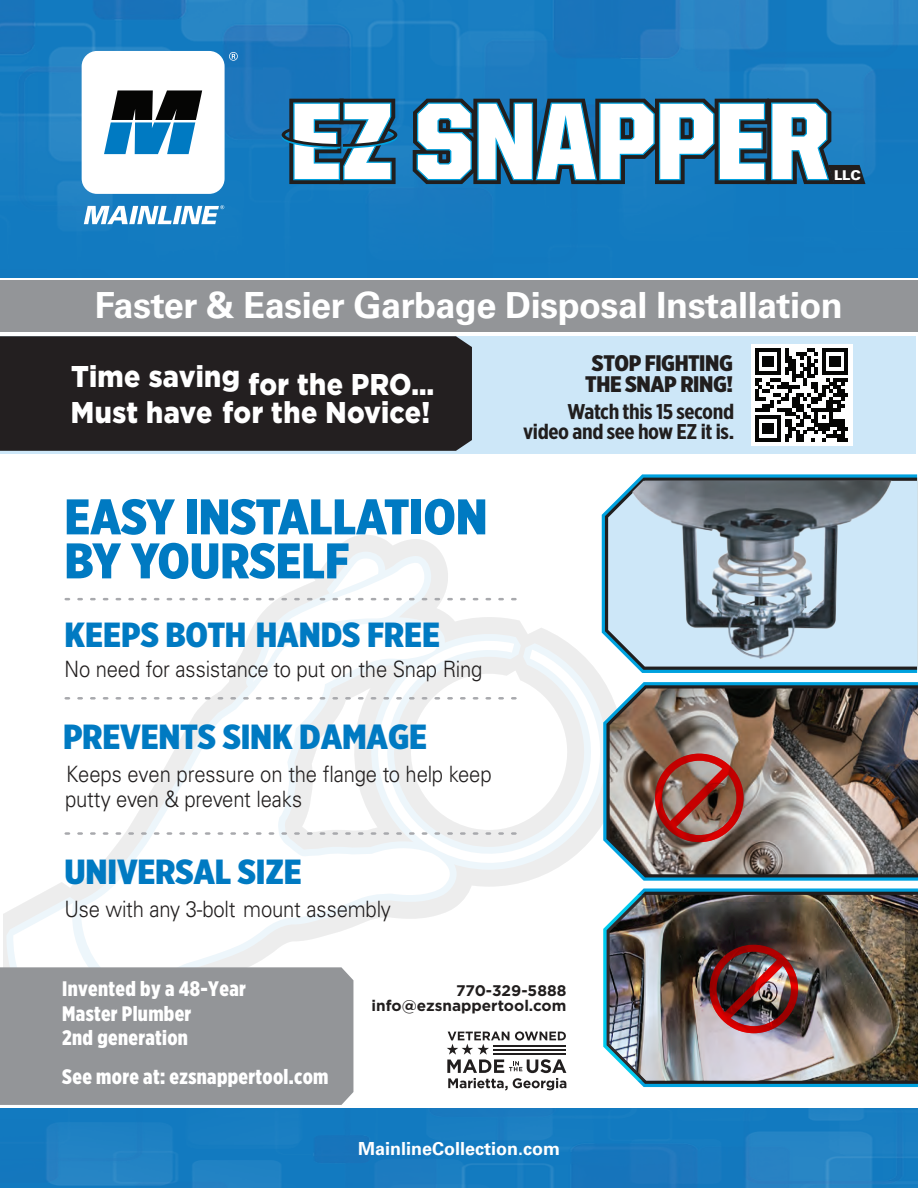
<style>
.page{position:relative;width:918px;height:1188px;background:#fff}
.page>*{position:absolute;margin:0;border:0;box-sizing:border-box;transform-origin:0 0}
.t1{font:900 49.95px/44px "Gotham X Narrow";color:#007ac2;scale:1.12 1}
.t2{font:700 36px "Univers LT Std";letter-spacing:-.015em;color:#fff}
.t3{font:900 34.95px "Gotham X Narrow";letter-spacing:-.005em;color:#007ac2;scale:1.12 1}
.t4{font:900 30px/36px "Gotham";letter-spacing:.01em;color:#fff;scale:.9 1}
.t5{font:300 22.5px/25.7px "Univers LT Std";letter-spacing:-.005em;color:#211e1e;scale:.9 1}
.t6{font:900 22.5px/21.6px "Gotham X Narrow";letter-spacing:-.015em;color:#211e1e;scale:1.12 1}
.t7{font:700 21.3px/20.2px "Gotham X Narrow";letter-spacing:-.02em;color:#211e1e;text-align:right;scale:1.07 1}
.t8{font:900 21px/24.9px "Gotham X Narrow";letter-spacing:.015em;color:#fff}
.t9{font:700 18px "Univers LT Std";color:#fff}
.t10{font:700 15.3px/15px "Gotham";color:#211e1e;text-align:right}
.t11{font:900 13.5px "Univers LT Std";color:#fff}
</style>
<div class="page">
<svg style="left:457px;top:617px;width:145px;height:270px"></svg>
<svg style="left:80px;top:693px;width:370px;height:303px"></svg>
<svg style="left:4px;top:882px;width:163px;height:85px"></svg>
<svg style="left:367px;top:630px;width:237px;height:244px"></svg>
<div style="left:0;top:967px;width:353px;height:138px;background:#939598"></div>
<div style="left:0;top:280px;width:918px;height:52px;background:#939598"></div>
<svg style="left:447px;top:1031px;width:119px;height:59px"></svg>
<div style="left:0;top:336px;width:916px;height:118px;background:#cde7f8"></div>
<div style="left:0;top:336px;width:472px;height:115px;background:#231f20"></div>
<div style="left:751px;top:344px;width:102px;height:102px;background:#fff"></div>
<svg style="left:755px;top:348px;width:93px;height:94px"></svg>
<svg style="left:511px;top:832px;width:6px;height:3px"></svg>
<svg style="left:498px;top:832px;width:6px;height:3px"></svg>
<svg style="left:485px;top:832px;width:6px;height:3px"></svg>
<svg style="left:473px;top:832px;width:5px;height:3px"></svg>
<svg style="left:460px;top:832px;width:6px;height:3px"></svg>
<svg style="left:447px;top:832px;width:6px;height:3px"></svg>
<svg style="left:434px;top:832px;width:6px;height:3px"></svg>
<svg style="left:422px;top:832px;width:5px;height:3px"></svg>
<svg style="left:409px;top:832px;width:6px;height:3px"></svg>
<svg style="left:396px;top:832px;width:6px;height:3px"></svg>
<svg style="left:383px;top:832px;width:6px;height:3px"></svg>
<svg style="left:371px;top:832px;width:5px;height:3px"></svg>
<svg style="left:358px;top:832px;width:6px;height:3px"></svg>
<svg style="left:345px;top:832px;width:6px;height:3px"></svg>
<svg style="left:332px;top:832px;width:6px;height:3px"></svg>
<svg style="left:320px;top:832px;width:5px;height:3px"></svg>
<svg style="left:307px;top:832px;width:6px;height:3px"></svg>
<svg style="left:294px;top:832px;width:6px;height:3px"></svg>
<svg style="left:281px;top:832px;width:6px;height:3px"></svg>
<svg style="left:269px;top:832px;width:5px;height:3px"></svg>
<svg style="left:256px;top:832px;width:6px;height:3px"></svg>
<svg style="left:243px;top:832px;width:6px;height:3px"></svg>
<svg style="left:230px;top:832px;width:6px;height:3px"></svg>
<svg style="left:218px;top:832px;width:5px;height:3px"></svg>
<svg style="left:205px;top:832px;width:6px;height:3px"></svg>
<svg style="left:192px;top:832px;width:6px;height:3px"></svg>
<svg style="left:179px;top:832px;width:6px;height:3px"></svg>
<svg style="left:167px;top:832px;width:5px;height:3px"></svg>
<svg style="left:154px;top:832px;width:6px;height:3px"></svg>
<svg style="left:141px;top:832px;width:6px;height:3px"></svg>
<svg style="left:128px;top:832px;width:6px;height:3px"></svg>
<svg style="left:116px;top:832px;width:5px;height:3px"></svg>
<svg style="left:103px;top:832px;width:5px;height:3px"></svg>
<svg style="left:90px;top:832px;width:6px;height:3px"></svg>
<svg style="left:77px;top:832px;width:6px;height:3px"></svg>
<svg style="left:65px;top:832px;width:5px;height:3px"></svg>
<svg style="left:511px;top:697px;width:6px;height:3px"></svg>
<svg style="left:498px;top:697px;width:6px;height:3px"></svg>
<svg style="left:485px;top:697px;width:6px;height:3px"></svg>
<svg style="left:473px;top:697px;width:5px;height:3px"></svg>
<svg style="left:460px;top:697px;width:6px;height:3px"></svg>
<svg style="left:205px;top:697px;width:6px;height:3px"></svg>
<svg style="left:192px;top:697px;width:6px;height:3px"></svg>
<svg style="left:179px;top:697px;width:6px;height:3px"></svg>
<svg style="left:167px;top:697px;width:5px;height:3px"></svg>
<svg style="left:154px;top:697px;width:6px;height:3px"></svg>
<svg style="left:141px;top:697px;width:6px;height:3px"></svg>
<svg style="left:128px;top:697px;width:6px;height:3px"></svg>
<svg style="left:116px;top:697px;width:5px;height:3px"></svg>
<svg style="left:103px;top:697px;width:5px;height:3px"></svg>
<svg style="left:90px;top:697px;width:6px;height:3px"></svg>
<svg style="left:77px;top:697px;width:6px;height:3px"></svg>
<svg style="left:65px;top:697px;width:5px;height:3px"></svg>
<svg style="left:511px;top:598px;width:6px;height:2px"></svg>
<svg style="left:498px;top:598px;width:6px;height:2px"></svg>
<svg style="left:485px;top:598px;width:6px;height:2px"></svg>
<svg style="left:460px;top:598px;width:6px;height:2px"></svg>
<svg style="left:218px;top:535px;width:235px;height:171px"></svg>
<svg style="left:205px;top:598px;width:6px;height:2px"></svg>
<svg style="left:192px;top:598px;width:6px;height:2px"></svg>
<svg style="left:179px;top:598px;width:6px;height:2px"></svg>
<svg style="left:154px;top:598px;width:6px;height:2px"></svg>
<svg style="left:141px;top:598px;width:6px;height:2px"></svg>
<svg style="left:128px;top:598px;width:6px;height:2px"></svg>
<svg style="left:90px;top:598px;width:6px;height:2px"></svg>
<svg style="left:77px;top:598px;width:6px;height:2px"></svg>
<svg style="left:602px;top:474px;width:315px;height:199px;fill:#01a2df"></svg>
<svg style="left:605px;top:478px;width:312px;height:192px;fill:#211e1e"></svg>
<img style="left:607px;top:481px;width:309px;height:186px">
<svg style="left:603px;top:682px;width:315px;height:199px"></svg>
<svg style="left:606px;top:685px;width:312px;height:192px;fill:#211f1e"></svg>
<img style="left:610px;top:689px;width:308px;height:185px">
<img style="left:655px;top:754px;width:89px;height:88px">
<svg style="left:640px;top:888px;width:278px;height:199px;fill:#00a2df"></svg>
<svg style="left:637px;top:892px;width:281px;height:192px;fill:#211e1e"></svg>
<img style="left:905px;top:895px;width:13px;height:186px">
<img style="left:603px;top:895px;width:302px;height:186px">
<img style="left:710px;top:945px;width:88px;height:88px">
<img style="left:0;top:0;width:918px;height:277px">
<img style="left:0;top:1108px;width:918px;height:80px">
<div style="left:82px;top:51px;width:143px;height:143px;background:#fff;border-radius:15px"></div>
<svg style="left:84px;top:205px;width:140px;height:19px"></svg>
<svg style="left:104px;top:90px;width:98px;height:64px"></svg>
<svg style="left:229px;top:52px;width:9px;height:9px"></svg>
<svg style="left:413px;top:99px;width:453px;height:85px"></svg>
<svg style="left:282px;top:99px;width:115px;height:85px"></svg>
<p class="t11" style="left:834px;top:166px;width:28px">LLC</p>
<h2 class="t2" style="left:95px;top:284px;width:750px">Faster &amp; Easier Garbage Disposal Installation</h2>
<h3 class="t4" style="left:71px;top:358px;width:401px">Time saving<br>Must have for the Novice!</h3>
<h3 class="t4" style="left:248px;top:366px;width:208px">for the PRO…</h3>
<h1 class="t1" style="left:65px;top:494px;width:379px">EASY INSTALLATION<br>BY YOURSELF</h1>
<h3 class="t3" style="left:65px;top:613px;width:337px">KEEPS BOTH HANDS FREE</h3>
<p class="t5" style="left:65px;top:656px;width:466px">No need for assistance to put on the Snap Ring</p>
<h3 class="t3" style="left:63px;top:714px;width:327px">PREVENTS SINK DAMAGE</h3>
<p class="t5" style="left:65px;top:761px;width:475px">Keeps even pressure on the flange to help keep putty even &amp; prevent leaks</p>
<h3 class="t3" style="left:65px;top:850px;width:213px">UNIVERSAL SIZE</h3>
<p class="t5" style="left:65px;top:896px;width:364px">Use with any 3-bolt mount assembly</p>
<p class="t6" style="left:585px;top:352px;width:133px">STOP FIGHTING<br>THE SNAP RING!</p>
<p class="t7" style="left:523px;top:401px;width:199px">Watch this 15 second video and see how EZ it is.</p>
<p class="t8" style="left:62px;top:975px;width:185px">Invented by a 48-Year<br>Master Plumber<br>2nd generation</p>
<p class="t8" style="left:62px;top:1064px;width:268px">See more at: ezsnappertool.com</p>
<p class="t10" style="left:372px;top:983px;width:196px">770-329-5888 info@ezsnappertool.com</p>
<p class="t9" style="left:358px;top:1138px;width:204px">MainlineCollection.com</p>
</div>
